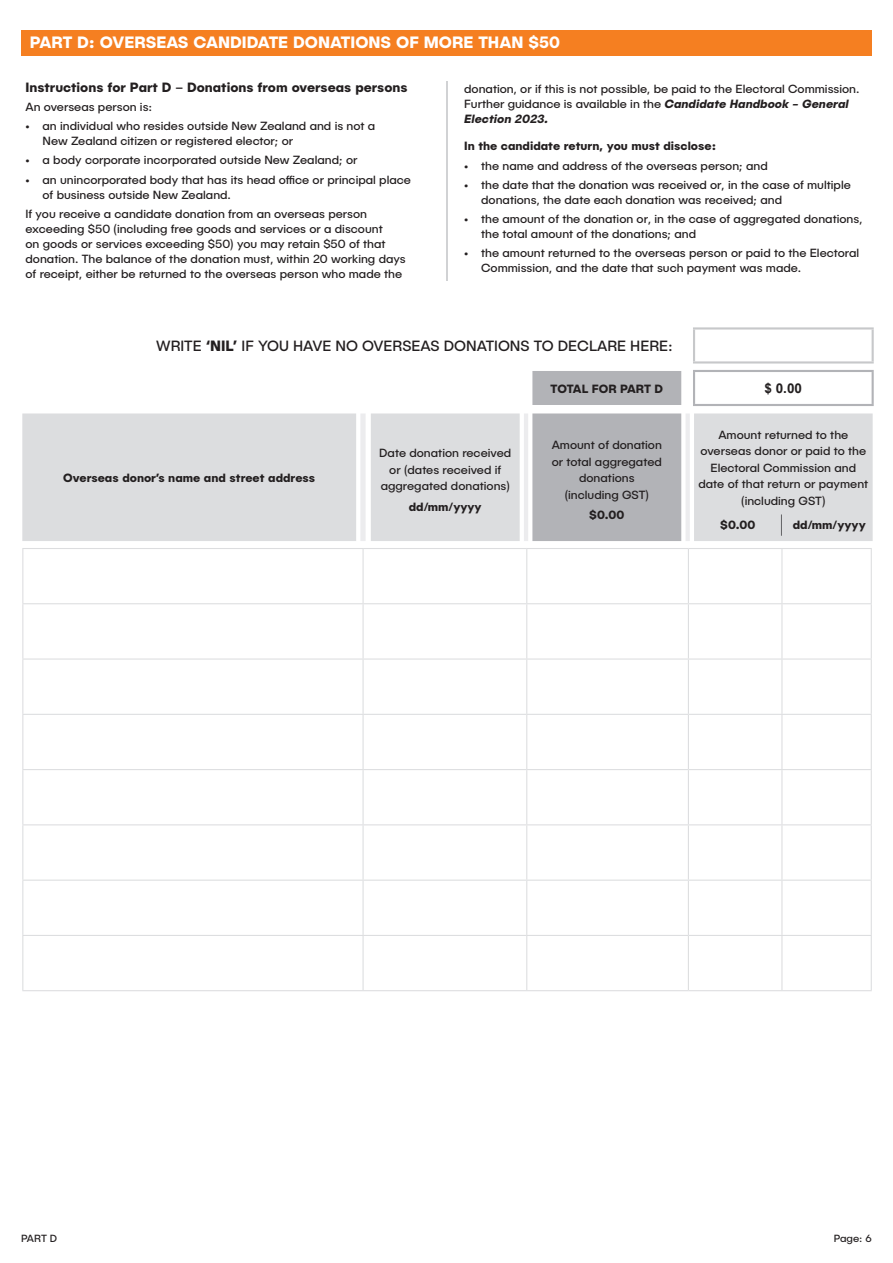
<style>
.page{position:relative;width:893px;height:1263px;background:#fff}
.page>*{position:absolute;margin:0;border:0;box-sizing:border-box;transform-origin:0 0}
.t1{font:700 16.5px "Publica Sans";color:#fff}
.t2{font:15px "Publica Sans";color:#231f20}
.t3{font:700 13.5px "Publica Sans";color:#231f20}
.t4{font:700 13.5px "Arial";color:#231f20}
.t5{font:12px/15px "Publica Sans";color:#231f20}
.t6{font:700 12px "Publica Sans";color:#231f20}
.t7{font:10.5px "Publica Sans";color:#231f20}
.s1{font-weight:700;font-style:italic}
.s2{font-weight:700}
</style>
<div class="page">
<hr style="left:446px;top:81px;width:2px;height:200px;background:#d1d2d4">
<div style="left:21px;top:30px;width:851px;height:25px;background:#f57f21"></div>
<div style="left:22px;top:414px;width:851px;height:127px;background:#dcdddf"></div>
<svg style="left:360px;top:371px;width:330px;height:170px"></svg>
<hr style="left:693px;top:370px;width:181px;height:2px;background:#b2b3b7">
<hr style="left:693px;top:372px;width:2px;height:32px;background:#b2b3b7">
<hr style="left:871px;top:372px;width:3px;height:32px;background:#b2b3b7">
<hr style="left:693px;top:404px;width:181px;height:2px;background:#b2b3b7">
<hr style="left:693px;top:327px;width:181px;height:3px;background:#c7c8ca">
<hr style="left:693px;top:330px;width:2px;height:31px;background:#c7c8ca">
<hr style="left:871px;top:330px;width:3px;height:31px;background:#c7c8ca">
<hr style="left:693px;top:361px;width:181px;height:3px;background:#c7c8ca">
<hr style="left:22px;top:548px;width:341px;height:1px;background:#dcdddf">
<hr style="left:22px;top:549px;width:1px;height:54px;background:#dcdddf">
<hr style="left:363px;top:548px;width:164px;height:1px;background:#dcdddf">
<hr style="left:362px;top:549px;width:2px;height:54px;background:#dcdddf">
<hr style="left:527px;top:548px;width:161px;height:1px;background:#dcdddf">
<hr style="left:526px;top:549px;width:1px;height:54px;background:#dcdddf">
<hr style="left:688px;top:548px;width:94px;height:1px;background:#dcdddf">
<hr style="left:688px;top:549px;width:1px;height:54px;background:#dcdddf">
<hr style="left:782px;top:548px;width:90px;height:1px;background:#dcdddf">
<hr style="left:781px;top:549px;width:1px;height:54px;background:#dcdddf">
<hr style="left:871px;top:549px;width:1px;height:54px;background:#dcdddf">
<hr style="left:22px;top:603px;width:341px;height:1px;background:#dcdddf">
<hr style="left:22px;top:604px;width:1px;height:55px;background:#dcdddf">
<hr style="left:363px;top:603px;width:164px;height:1px;background:#dcdddf">
<hr style="left:362px;top:604px;width:2px;height:55px;background:#dcdddf">
<hr style="left:527px;top:603px;width:161px;height:1px;background:#dcdddf">
<hr style="left:526px;top:604px;width:1px;height:55px;background:#dcdddf">
<hr style="left:688px;top:603px;width:94px;height:1px;background:#dcdddf">
<hr style="left:688px;top:604px;width:1px;height:55px;background:#dcdddf">
<hr style="left:782px;top:603px;width:90px;height:1px;background:#dcdddf">
<hr style="left:781px;top:604px;width:1px;height:55px;background:#dcdddf">
<hr style="left:871px;top:604px;width:1px;height:55px;background:#dcdddf">
<hr style="left:22px;top:659px;width:341px;height:1px;background:#dcdddf">
<hr style="left:22px;top:660px;width:1px;height:54px;background:#dcdddf">
<hr style="left:363px;top:659px;width:164px;height:1px;background:#dcdddf">
<hr style="left:362px;top:660px;width:2px;height:54px;background:#dcdddf">
<hr style="left:527px;top:659px;width:161px;height:1px;background:#dcdddf">
<hr style="left:526px;top:660px;width:1px;height:54px;background:#dcdddf">
<hr style="left:688px;top:659px;width:94px;height:1px;background:#dcdddf">
<hr style="left:688px;top:660px;width:1px;height:54px;background:#dcdddf">
<hr style="left:782px;top:659px;width:90px;height:1px;background:#dcdddf">
<hr style="left:781px;top:660px;width:1px;height:54px;background:#dcdddf">
<hr style="left:871px;top:660px;width:1px;height:54px;background:#dcdddf">
<hr style="left:22px;top:714px;width:341px;height:1px;background:#dcdddf">
<hr style="left:22px;top:715px;width:1px;height:54px;background:#dcdddf">
<hr style="left:363px;top:714px;width:164px;height:1px;background:#dcdddf">
<hr style="left:362px;top:715px;width:2px;height:54px;background:#dcdddf">
<hr style="left:527px;top:714px;width:161px;height:1px;background:#dcdddf">
<hr style="left:526px;top:715px;width:1px;height:54px;background:#dcdddf">
<hr style="left:688px;top:714px;width:94px;height:1px;background:#dcdddf">
<hr style="left:688px;top:715px;width:1px;height:54px;background:#dcdddf">
<hr style="left:782px;top:714px;width:90px;height:1px;background:#dcdddf">
<hr style="left:781px;top:715px;width:1px;height:54px;background:#dcdddf">
<hr style="left:871px;top:715px;width:1px;height:54px;background:#dcdddf">
<hr style="left:22px;top:769px;width:341px;height:1px;background:#dcdddf">
<hr style="left:22px;top:770px;width:1px;height:54px;background:#dcdddf">
<hr style="left:363px;top:769px;width:164px;height:1px;background:#dcdddf">
<hr style="left:362px;top:770px;width:2px;height:54px;background:#dcdddf">
<hr style="left:527px;top:769px;width:161px;height:1px;background:#dcdddf">
<hr style="left:526px;top:770px;width:1px;height:54px;background:#dcdddf">
<hr style="left:688px;top:769px;width:94px;height:1px;background:#dcdddf">
<hr style="left:688px;top:770px;width:1px;height:54px;background:#dcdddf">
<hr style="left:782px;top:769px;width:90px;height:1px;background:#dcdddf">
<hr style="left:781px;top:770px;width:1px;height:54px;background:#dcdddf">
<hr style="left:871px;top:770px;width:1px;height:54px;background:#dcdddf">
<hr style="left:22px;top:824px;width:341px;height:1px;background:#dcdddf">
<hr style="left:22px;top:825px;width:1px;height:55px;background:#dcdddf">
<hr style="left:363px;top:824px;width:164px;height:1px;background:#dcdddf">
<hr style="left:362px;top:825px;width:2px;height:55px;background:#dcdddf">
<hr style="left:527px;top:824px;width:161px;height:1px;background:#dcdddf">
<hr style="left:526px;top:825px;width:1px;height:55px;background:#dcdddf">
<hr style="left:688px;top:824px;width:94px;height:1px;background:#dcdddf">
<hr style="left:688px;top:825px;width:1px;height:55px;background:#dcdddf">
<hr style="left:782px;top:824px;width:90px;height:1px;background:#dcdddf">
<hr style="left:781px;top:825px;width:1px;height:55px;background:#dcdddf">
<hr style="left:871px;top:825px;width:1px;height:55px;background:#dcdddf">
<hr style="left:22px;top:880px;width:341px;height:1px;background:#dcdddf">
<hr style="left:22px;top:881px;width:1px;height:54px;background:#dcdddf">
<hr style="left:363px;top:880px;width:164px;height:1px;background:#dcdddf">
<hr style="left:362px;top:881px;width:2px;height:54px;background:#dcdddf">
<hr style="left:527px;top:880px;width:161px;height:1px;background:#dcdddf">
<hr style="left:526px;top:881px;width:1px;height:54px;background:#dcdddf">
<hr style="left:688px;top:880px;width:94px;height:1px;background:#dcdddf">
<hr style="left:688px;top:881px;width:1px;height:54px;background:#dcdddf">
<hr style="left:782px;top:880px;width:90px;height:1px;background:#dcdddf">
<hr style="left:781px;top:881px;width:1px;height:54px;background:#dcdddf">
<hr style="left:871px;top:881px;width:1px;height:54px;background:#dcdddf">
<hr style="left:22px;top:935px;width:341px;height:1px;background:#dcdddf">
<hr style="left:22px;top:936px;width:1px;height:54px;background:#dcdddf">
<hr style="left:363px;top:935px;width:164px;height:1px;background:#dcdddf">
<hr style="left:362px;top:936px;width:2px;height:54px;background:#dcdddf">
<hr style="left:527px;top:935px;width:161px;height:1px;background:#dcdddf">
<hr style="left:526px;top:936px;width:1px;height:54px;background:#dcdddf">
<hr style="left:688px;top:935px;width:94px;height:1px;background:#dcdddf">
<hr style="left:688px;top:936px;width:1px;height:54px;background:#dcdddf">
<hr style="left:782px;top:935px;width:90px;height:1px;background:#dcdddf">
<hr style="left:781px;top:936px;width:1px;height:54px;background:#dcdddf">
<hr style="left:871px;top:936px;width:1px;height:54px;background:#dcdddf">
<hr style="left:22px;top:990px;width:666px;height:1px;background:#dcdddf">
<hr style="left:688px;top:990px;width:94px;height:1px;background:#dcdddf">
<hr style="left:782px;top:990px;width:90px;height:1px;background:#dcdddf">
<svg style="left:781px;top:514px;width:1px;height:22px"></svg>
<h1 class="t1" style="left:30px;top:37px;width:532px">PART D: OVERSEAS CANDIDATE DONATIONS OF MORE THAN $50</h1>
<p class="t3" style="left:26px;top:82px;width:384px">Instructions for Part D – Donations from overseas persons</p>
<p class="t5" style="left:26px;top:100px;width:128px">An overseas person is:</p>
<p class="t5" style="left:43px;top:119px;width:334px;text-indent:-17px">• an individual who resides outside New Zealand and is not a<br>New Zealand citizen or registered elector; or</p>
<p class="t5" style="left:26px;top:154px;width:333px">• a body corporate incorporated outside New Zealand; or</p>
<p class="t5" style="left:43px;top:173px;width:370px;text-indent:-17px">• an unincorporated body that has its head office or principal place of business outside New Zealand.</p>
<p class="t5" style="left:26px;top:207px;width:382px">If you receive a candidate donation from an overseas person exceeding $50 (including free goods and services or a discount<br>on goods or services exceeding $50) you may retain $50 of that donation. The balance of the donation must, within 20 working days of receipt, either be returned to the overseas person who made the</p>
<p class="t5" style="left:464px;top:82px;width:397px">donation, or if this is not possible, be paid to the Electoral Commission.<br>Further guidance is available in the <span class="s1">Candidate Handbook - General<br>Election 2023.</span></p>
<p class="t6" style="left:464px;top:142px;width:253px">In the candidate return, you must disclose:</p>
<p class="t5" style="left:464px;top:159px;width:305px">• the name and address of the overseas person; and</p>
<p class="t5" style="left:481px;top:178px;width:371px;text-indent:-17px">• the date that the donation was received or, in the case of multiple donations, the date each donation was received; and</p>
<p class="t5" style="left:481px;top:212px;width:383px;text-indent:-17px">• the amount of the donation or, in the case of aggregated donations, the total amount of the donations; and</p>
<p class="t5" style="left:481px;top:247px;width:379px;text-indent:-17px">• the amount returned to the overseas person or paid to the Electoral<br>Commission, and the date that such payment was made.</p>
<p class="t2" style="left:156px;top:341px;width:518px">WRITE <span class="s2">‘NIL’</span> IF YOU HAVE NO OVERSEAS DONATIONS TO DECLARE HERE:</p>
<p class="t6" style="left:551px;top:384px;width:114px">TOTAL FOR PART D</p>
<p class="t6" style="left:63px;top:473px;width:254px">Overseas donor’s name and street address</p>
<p class="t5" style="left:379px;top:446px;width:133px;line-height:16.5px;text-align:center">Date donation received or (dates received if aggregated donations)</p>
<p class="t6" style="left:409px;top:502px;width:74px">dd/mm/yyyy</p>
<p class="t5" style="left:552px;top:438px;width:112px;line-height:16.5px;text-align:center">Amount of donation or total aggregated donations (including GST)</p>
<p class="t6" style="left:589px;top:511px;width:37px">$0.00</p>
<p class="t4" style="left:764px;top:381px;width:39px">$ 0.00</p>
<p class="t5" style="left:698px;top:427px;width:171px;line-height:16.5px;text-align:center">Amount returned to the overseas donor or paid to the<br>Electoral Commission and date of that return or payment (including GST)</p>
<p class="t6" style="left:720px;top:521px;width:37px">$0.00</p>
<p class="t6" style="left:793px;top:521px;width:74px">dd/mm/yyyy</p>
<p class="t7" style="left:21px;top:1234px;width:37px">PART D</p>
<p class="t7" style="left:834px;top:1234px;width:39px">Page: 6</p>
</div>
